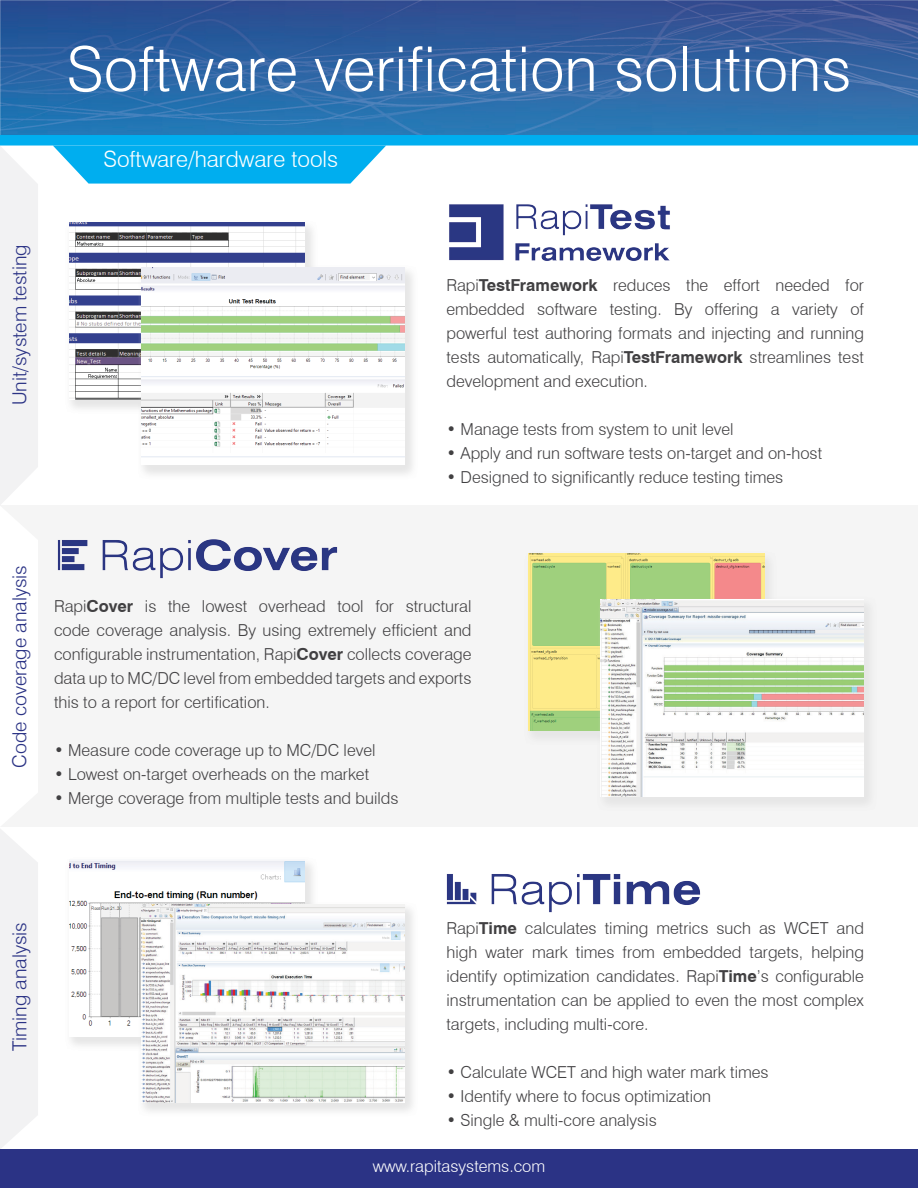
<style>
.page{position:relative;width:918px;height:1188px;background:#fff}
.page>*{position:absolute;margin:0;border:0;box-sizing:border-box;transform-origin:0 0}
.t1{font:300 61.5px "Swiss 721 BT";color:#fff}
.t2{font:300 22.5px "Swiss 721 BT";color:#fff}
.Tab_label{font:300 19.5px "Swiss 721 BT";color:#2b3385}
.Body_paragraph{font:300 16.5px/24px "Swiss 721 BT";color:#414042;text-align:justify}
.Footer_URL{font:300 16.5px "Swiss 721 BT";color:#fff}
.s1{font-weight:700}
</style>
<div class="page">
<div style="left:0;top:506px;width:918px;height:321px;background:#f5f5f5"></div>
<img style="left:0;top:0;width:918px;height:135px">
<svg style="left:53px;top:146px;width:333px;height:38px;background:#1eb7f0"></svg>
<svg style="left:0;top:146px;width:38px;height:1003px"></svg>
<svg style="left:528px;top:553px;width:241px;height:185px"></svg>
<img style="left:528px;top:554px;width:236px;height:177px">
<div style="left:597px;top:597px;width:280px;height:214px;background:#e7e7e7"></div>
<img style="left:601px;top:599px;width:263px;height:198px">
<svg style="left:70px;top:226px;width:243px;height:183px"></svg>
<img style="left:69px;top:222px;width:236px;height:177px">
<svg style="left:138px;top:265px;width:275px;height:209px;fill:#ebebeb"></svg>
<img style="left:141px;top:267px;width:264px;height:198px">
<svg style="left:70px;top:863px;width:243px;height:183px"></svg>
<img style="left:69px;top:861px;width:236px;height:175px">
<svg style="left:138px;top:902px;width:275px;height:209px;fill:#ebebeb"></svg>
<img style="left:141px;top:905px;width:264px;height:197px">
<img style="left:449px;top:204px;width:221px;height:57px">
<img style="left:57px;top:539px;width:281px;height:40px">
<img style="left:446px;top:874px;width:255px;height:39px">
<div style="left:0;top:135px;width:918px;height:11px;background:#00aeef"></div>
<div style="left:0;top:1149px;width:918px;height:38px;background:#2b3385"></div>
<p class="Tab_label" style="left:8px;top:405px;width:162px;rotate:-90deg">Unit/system testing</p>
<p class="t1" style="left:66px;top:32px;width:786px">Software verification solutions</p>
<p class="t2" style="left:103px;top:146px;width:236px">Software/hardware tools</p>
<p class="Body_paragraph" style="left:446px;top:273px;width:419px">Rapi<span class="s1">TestFramework</span> reduces the effort needed for embedded software testing. By offering a variety of powerful test authoring formats and injecting and running tests automatically, Rapi<span class="s1">TestFramework</span> streamlines test development and execution.</p>
<p class="Body_paragraph" style="left:446px;top:417px;width:289px">• Manage tests from system to unit level</p>
<p class="Body_paragraph" style="left:446px;top:441px;width:377px">• Apply and run software tests on-target and on-host</p>
<p class="Body_paragraph" style="left:446px;top:465px;width:338px">• Designed to significantly reduce testing times</p>
<p class="Tab_label" style="left:8px;top:768px;width:204px;rotate:-90deg">Code coverage analysis</p>
<p class="Body_paragraph" style="left:54px;top:594px;width:419px">Rapi<span class="s1">Cover</span> is the lowest overhead tool for structural code coverage analysis. By using extremely efficient and configurable instrumentation, Rapi<span class="s1">Cover</span> collects coverage data up to MC/DC level from embedded targets and exports this to a report for certification.</p>
<p class="Body_paragraph" style="left:54px;top:738px;width:323px">• Measure code coverage up to MC/DC level</p>
<p class="Body_paragraph" style="left:54px;top:762px;width:317px">• Lowest on-target overheads on the market</p>
<p class="Body_paragraph" style="left:54px;top:786px;width:346px">• Merge coverage from multiple tests and builds</p>
<p class="Tab_label" style="left:8px;top:1051px;width:131px;rotate:-90deg">Timing analysis</p>
<p class="Body_paragraph" style="left:446px;top:916px;width:419px">Rapi<span class="s1">Time</span> calculates timing metrics such as WCET and high water mark times from embedded targets, helping identify optimization candidates. Rapi<span class="s1">Time</span>’s configurable instrumentation can be applied to even the most complex targets, including multi-core.</p>
<p class="Body_paragraph" style="left:446px;top:1060px;width:324px">• Calculate WCET and high water mark times</p>
<p class="Body_paragraph" style="left:446px;top:1084px;width:266px">• Identify where to focus optimization</p>
<p class="Body_paragraph" style="left:446px;top:1108px;width:212px">• Single &amp; multi-core analysis</p>
<p class="Footer_URL" style="left:373px;top:1156px;width:174px">www.rapitasystems.com</p>
</div>
